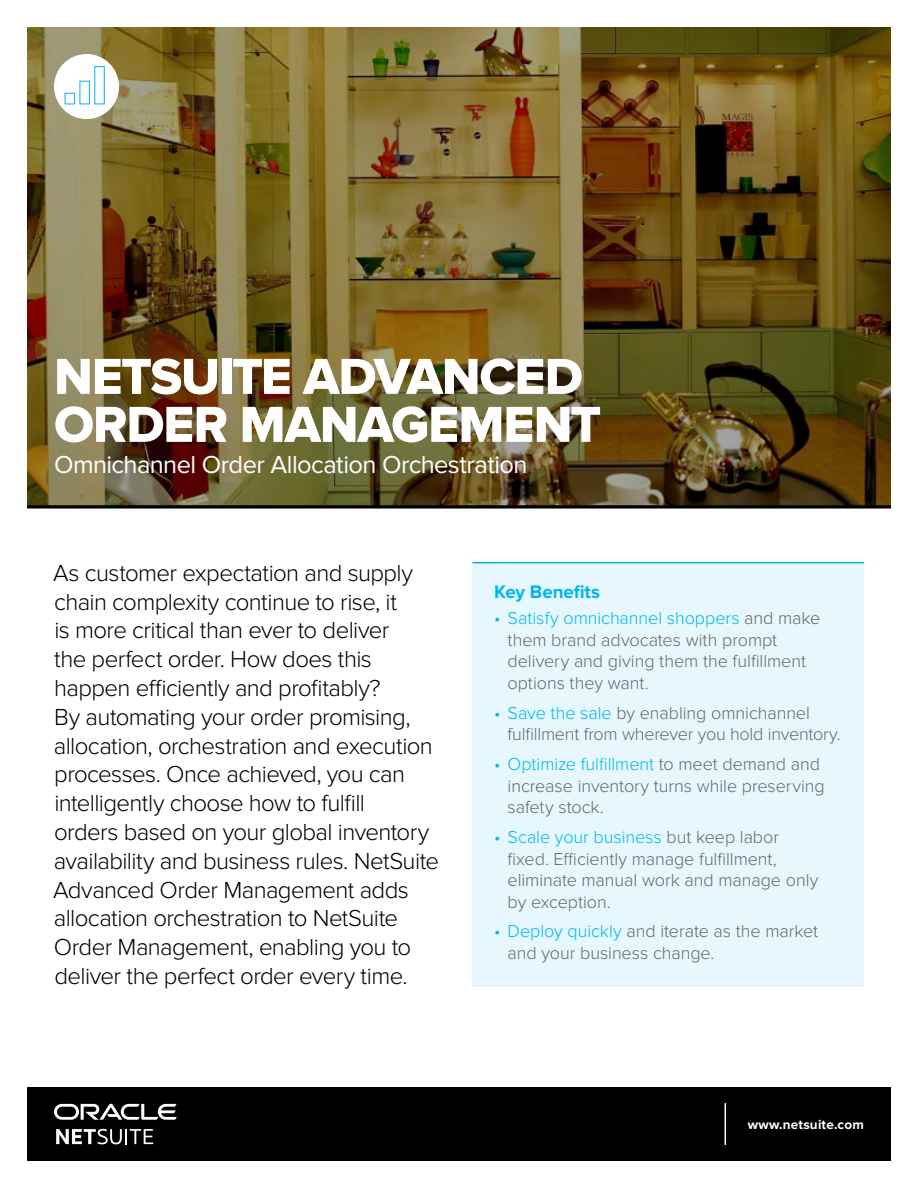
<style>
.page{position:relative;width:918px;height:1188px;background:#fff}
.page>*{position:absolute;margin:0;border:0;box-sizing:border-box;transform-origin:0 0}
.t1{font:52.5px/48px "Proxima Nova Extrabld";letter-spacing:-.025em;color:#fff}
.t2{font:25.5px "Proxima Nova";letter-spacing:-.025em;color:#fff}
.t3{font:300 24px/28.8px "Proxima Nova";letter-spacing:-.025em;color:#000}
.t4{font:700 18.75px "Proxima Nova";letter-spacing:-.005em;color:#00b5ef}
.t5{font:300 18px/21.6px "Proxima Nova";letter-spacing:-.005em;color:#666}
.t6{font:700 13.5px "Proxima Nova";letter-spacing:.015em;color:#fff}
.s1{color:#00b5ef}
</style>
<div class="page">
<div style="left:27px;top:1087px;width:864px;height:74px;background:#000"></div>
<hr style="left:725px;top:1103px;width:1px;height:42px;background:#fff">
<svg style="left:56px;top:1129px;width:97px;height:15px"></svg>
<svg style="left:54px;top:1104px;width:123px;height:16px"></svg>
<img style="left:27px;top:27px;width:864px;height:478px">
<hr style="left:27px;top:505px;width:864px;height:3px;background:#000">
<div style="left:472px;top:562px;width:392px;height:424px;background:#e6f8fd"></div>
<hr style="left:472px;top:562px;width:392px;height:1px;background:#00b5ef">
<div style="left:54px;top:54px;width:65px;height:65px;background:#fff;border-radius:50%"></div>
<div style="left:65px;top:93px;width:10px;height:11px;border:1px solid #00b5ef"></div>
<div style="left:79px;top:81px;width:11px;height:23px;border:1px solid #00b5ef"></div>
<div style="left:94px;top:66px;width:11px;height:38px;border:1px solid #00b5ef"></div>
<h1 class="t1" style="left:54px;top:354px;width:549px">NETSUITE ADVANCED<br>ORDER MANAGEMENT</h1>
<p class="t2" style="left:54px;top:450px;width:475px">Omnichannel Order Allocation Orchestration</p>
<p class="t3" style="left:53px;top:559px;width:387px">As customer expectation and supply chain complexity continue to rise, it<br>is more critical than ever to deliver<br>the perfect order. How does this happen efficiently and profitably?<br>By automating your order promising, allocation, orchestration and execution processes. Once achieved, you can intelligently choose how to fulfill<br>orders based on your global inventory availability and business rules. NetSuite Advanced Order Management adds allocation orchestration to NetSuite Order Management, enabling you to deliver the perfect order every time.</p>
<p class="t4" style="left:494px;top:581px;width:108px">Key Benefits</p>
<p class="t5" style="left:508px;top:608px;width:314px;text-indent:-14px"><span class="s1">• Satisfy omnichannel shoppers</span> and make them brand advocates with prompt delivery and giving them the fulfillment options they want.</p>
<p class="t5" style="left:508px;top:702px;width:335px;text-indent:-14px"><span class="s1">• Save the sale</span> by enabling omnichannel fulfillment from wherever you hold inventory.</p>
<p class="t5" style="left:508px;top:753px;width:319px;text-indent:-14px"><span class="s1">• Optimize fulfillment</span> to meet demand and increase inventory turns while preserving safety stock.</p>
<p class="t5" style="left:508px;top:826px;width:312px;text-indent:-14px"><span class="s1">• Scale your business</span> but keep labor fixed. Efficiently manage fulfillment, eliminate manual work and manage only by exception.</p>
<p class="t5" style="left:508px;top:921px;width:312px;text-indent:-14px"><span class="s1">• Deploy quickly</span> and iterate as the market and your business change.</p>
<p class="t6" style="left:748px;top:1117px;width:118px">www.netsuite.com</p>
</div>
